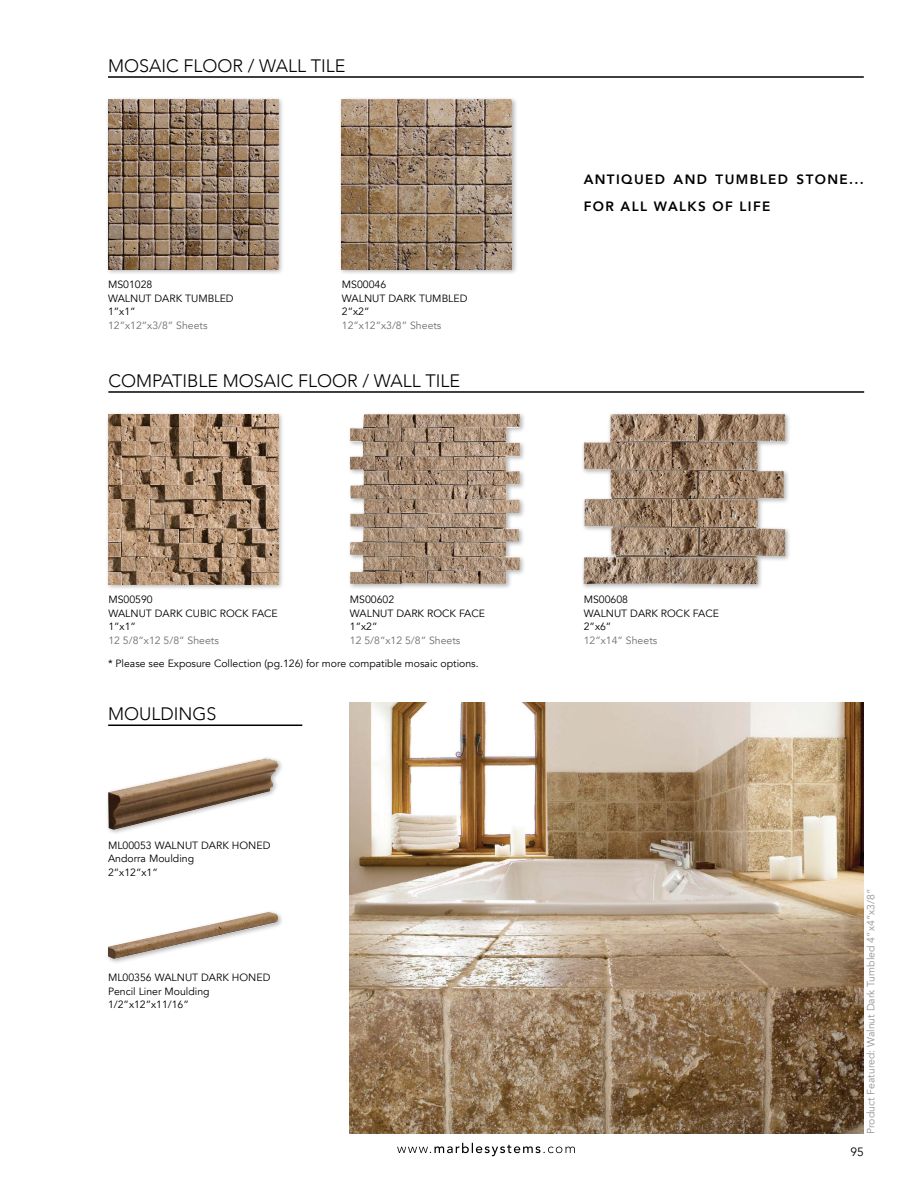
<style>
.page{position:relative;width:918px;height:1188px;background:#fff}
.page>*{position:absolute;margin:0;border:0;box-sizing:border-box;transform-origin:0 0}
.t1{font:300 18px "Avenir";color:#000}
.t2{font:800 13.5px/27px "Avenir";letter-spacing:.1em;color:#000}
.t3{font:12px "Avenir";color:#000}
.t4{font:10.5px/13.5px "Avenir";color:#000}
.t5{font:10.5px "Avenir";color:#6d6e71}
.t6{font:10.5px "Avenir";color:#939598}
</style>
<div class="page">
<svg style="left:397px;top:1143px;width:178px;height:13px"></svg>
<img style="left:350px;top:702px;width:514px;height:432px">
<hr style="left:108px;top:76px;width:756px;height:2px;background:#000">
<hr style="left:108px;top:391px;width:756px;height:2px;background:#000">
<div style="left:105px;top:96px;width:179px;height:179px;background:#000;opacity:.3"></div>
<img style="left:108px;top:99px;width:170px;height:170px">
<div style="left:339px;top:96px;width:179px;height:179px;background:#000;opacity:.3"></div>
<img style="left:342px;top:99px;width:170px;height:170px">
<div style="left:105px;top:411px;width:179px;height:179px;background:#000;opacity:.3"></div>
<img style="left:108px;top:414px;width:170px;height:170px">
<div style="left:347px;top:411px;width:179px;height:179px;background:#000;opacity:.3"></div>
<img style="left:350px;top:414px;width:168px;height:170px">
<div style="left:581px;top:411px;width:210px;height:179px;background:#000;opacity:.3"></div>
<img style="left:584px;top:414px;width:178px;height:170px">
<hr style="left:108px;top:725px;width:194px;height:1px;background:#000">
<div style="left:106px;top:755px;width:178px;height:81px;background:#000;opacity:.3"></div>
<img style="left:185px;top:758px;width:81px;height:18px">
<div style="left:105px;top:909px;width:179px;height:56px;background:#000;opacity:.3"></div>
<img style="left:191px;top:912px;width:77px;height:17px">
<h1 class="t1" style="left:108px;top:55px;width:239px">MOSAIC FLOOR / WALL TILE</h1>
<p class="t4" style="left:108px;top:278px;width:127px">MS01028<br>WALNUT DARK TUMBLED<br>1”x1”</p>
<p class="t5" style="left:108px;top:319px;width:101px">12”x12”x3/8” Sheets</p>
<p class="t4" style="left:342px;top:278px;width:127px">MS00046<br>WALNUT DARK TUMBLED<br>2”x2”</p>
<p class="t5" style="left:342px;top:319px;width:101px">12”x12”x3/8” Sheets</p>
<h1 class="t1" style="left:108px;top:370px;width:353px">COMPATIBLE MOSAIC FLOOR / WALL TILE</h1>
<p class="t4" style="left:108px;top:593px;width:171px">MS00590<br>WALNUT DARK CUBIC ROCK FACE<br>1”x1”</p>
<p class="t5" style="left:108px;top:634px;width:112px">12 5/8”x12 5/8” Sheets</p>
<p class="t4" style="left:350px;top:593px;width:137px">MS00602<br>WALNUT DARK ROCK FACE<br>1”x2”</p>
<p class="t5" style="left:350px;top:634px;width:112px">12 5/8”x12 5/8” Sheets</p>
<p class="t4" style="left:108px;top:657px;width:372px">* Please see Exposure Collection (pg.126) for more compatible mosaic options.</p>
<h1 class="t1" style="left:108px;top:703px;width:110px">MOULDINGS</h1>
<p class="t4" style="left:108px;top:839px;width:164px">ML00053 WALNUT DARK HONED<br>Andorra Moulding<br>2”x12”x1”</p>
<p class="t4" style="left:108px;top:971px;width:164px">ML00356 WALNUT DARK HONED<br>Pencil Liner Moulding<br>1/2”x12”x11/16”</p>
<p class="t2" style="left:584px;top:165px;width:282px">ANTIQUED AND TUMBLED STONE...<br>FOR ALL WALKS OF LIFE</p>
<p class="t4" style="left:584px;top:593px;width:137px">MS00608<br>WALNUT DARK ROCK FACE<br>2”x6”</p>
<p class="t5" style="left:584px;top:634px;width:75px">12”x14” Sheets</p>
<p class="t6" style="left:865px;top:1134px;width:247px;rotate:-90deg">Product Featured: Walnut Dark Tumbled 4”x4”x3/8”</p>
<p class="t3" style="left:851px;top:1145px;width:15px">95</p>
</div>
